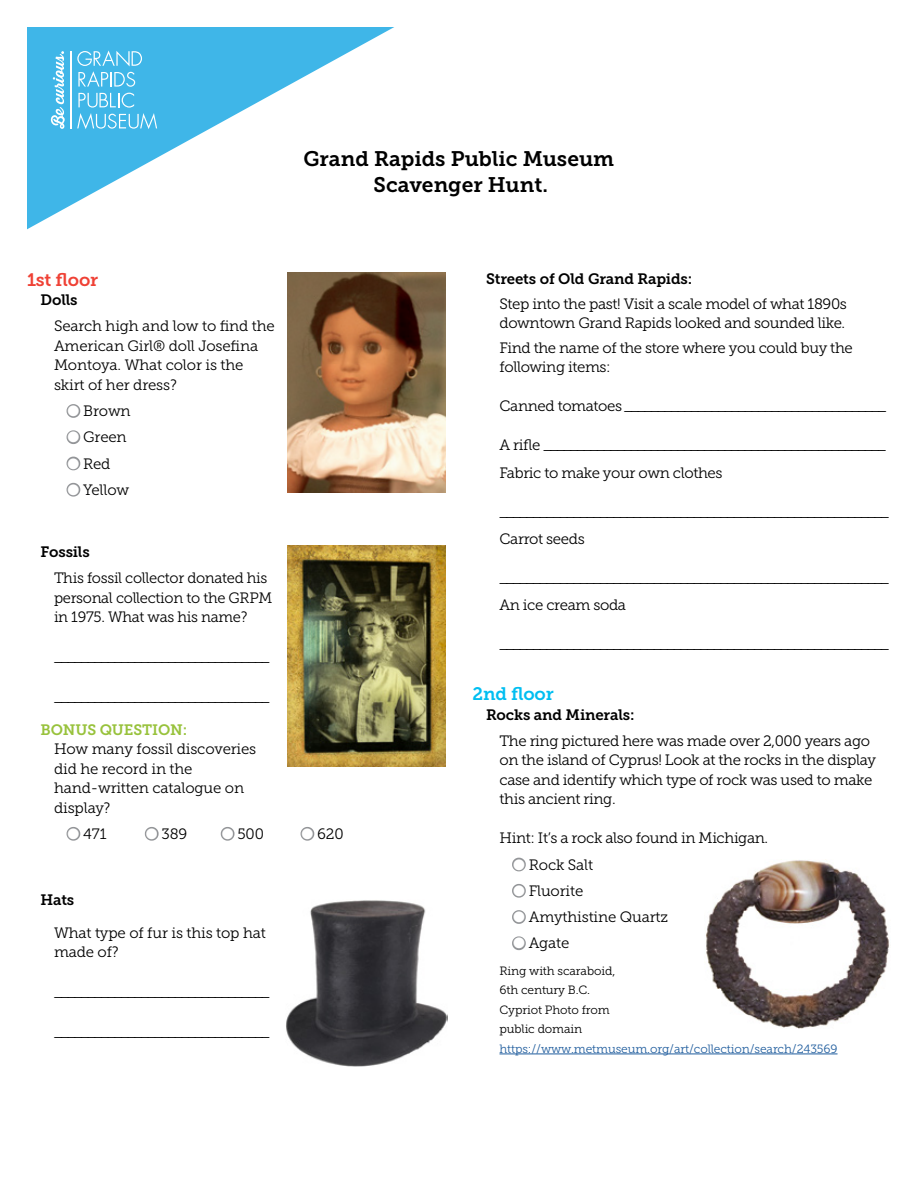
<style>
.page{position:relative;width:918px;height:1188px;background:#fff}
.page>*{position:absolute;margin:0;border:0;box-sizing:border-box;transform-origin:0 0}
.t1{font:21px/25.2px "Museo Slab 700";color:#000;text-align:center}
.t2{font:18px "Museo Slab 700";letter-spacing:-.01em;color:#ef4135}
.t3{font:18px "Museo Slab 700";letter-spacing:-.01em;color:#00bef1}
.t4{font:15px/19.5px "Museo Slab 300";letter-spacing:-.025em;color:#000}
.t5{font:15px "Museo Slab 700";letter-spacing:-.01em;color:#000}
.t6{font:15px "Museo Slab 700";letter-spacing:-.01em;color:#98c23c}
.t7{font:12px/19.5px "Museo Slab 300";letter-spacing:-.01em;color:#000}
.t8{font:12px "Museo Slab 300";letter-spacing:-.01em;color:#215e9e}
.s1{color:#939598}
</style>
<div class="page">
<svg style="left:27px;top:27px;width:367px;height:202px"></svg>
<svg style="left:51px;top:51px;width:14px;height:78px"></svg>
<hr style="left:71px;top:51px;width:1px;height:78px;background:#fff">
<svg style="left:77px;top:50px;width:65px;height:37px;background:#65c4ec"></svg>
<svg style="left:77px;top:93px;width:80px;height:36px;background:#60c2eb"></svg>
<img style="left:287px;top:272px;width:159px;height:221px">
<img style="left:287px;top:546px;width:159px;height:220px">
<img style="left:286px;top:900px;width:161px;height:166px">
<img style="left:706px;top:860px;width:183px;height:169px">
<hr style="left:500px;top:1054px;width:338px;height:1px;background:#215e9e">
<h1 class="t1" style="left:303px;top:147px;width:312px">Grand Rapids Public Museum<br>Scavenger Hunt.</h1>
<p class="t2" style="left:27px;top:269px;width:73px">1st floor</p>
<p class="t5" style="left:40px;top:291px;width:39px">Dolls</p>
<p class="t4" style="left:54px;top:317px;width:222px">Search high and low to find the<br>American Girl® doll Josefina<br>Montoya. What color is the skirt of her dress?</p>
<p class="t4" style="left:68px;top:401px;width:65px"><span class="s1">●</span> Brown</p>
<p class="t4" style="left:68px;top:428px;width:61px"><span class="s1">●</span> Green</p>
<p class="t4" style="left:68px;top:454px;width:45px"><span class="s1">●</span> Red</p>
<p class="t4" style="left:68px;top:480px;width:63px"><span class="s1">●</span> Yellow</p>
<p class="t5" style="left:40px;top:543px;width:51px">Fossils</p>
<p class="t4" style="left:54px;top:568px;width:220px">This fossil collector donated his personal collection to the GRPM in 1975. What was his name?</p>
<p class="t4" style="left:54px;top:647px;width:217px">________________________________</p>
<p class="t4" style="left:54px;top:687px;width:217px">________________________________</p>
<p class="t6" style="left:40px;top:721px;width:148px">BONUS QUESTION:</p>
<p class="t4" style="left:54px;top:739px;width:204px">How many fossil discoveries did he record in the hand-written catalogue on display?</p>
<p class="t4" style="left:68px;top:824px;width:41px"><span class="s1">●</span> 471</p>
<p class="t4" style="left:146px;top:824px;width:43px"><span class="s1">●</span> 389</p>
<p class="t4" style="left:222px;top:824px;width:44px"><span class="s1">●</span> 500</p>
<p class="t4" style="left:302px;top:824px;width:44px"><span class="s1">●</span> 620</p>
<p class="t5" style="left:40px;top:891px;width:35px">Hats</p>
<p class="t4" style="left:54px;top:923px;width:213px">What type of fur is this top hat made of?</p>
<p class="t4" style="left:54px;top:982px;width:217px">________________________________</p>
<p class="t4" style="left:54px;top:1022px;width:217px">________________________________</p>
<p class="t5" style="left:486px;top:270px;width:208px">Streets of Old Grand Rapids:</p>
<p class="t4" style="left:500px;top:295px;width:349px;line-height:18.8px">Step into the past! Visit a scale model of what 1890s downtown Grand Rapids looked and sounded like.</p>
<p class="t4" style="left:500px;top:339px;width:355px;line-height:18.8px">Find the name of the store where you could buy the following items:</p>
<p class="t4" style="left:500px;top:396px;width:388px">Canned tomatoes _______________________________________</p>
<p class="t4" style="left:500px;top:431px;width:388px;line-height:27.5px">A rifle ___________________________________________________<br>Fabric to make your own clothes</p>
<p class="t4" style="left:500px;top:498px;width:391px;line-height:27.5px">__________________________________________________________<br>Carrot seeds</p>
<p class="t4" style="left:500px;top:564px;width:391px;line-height:27.5px">__________________________________________________________<br>An ice cream soda</p>
<p class="t4" style="left:500px;top:635px;width:391px">__________________________________________________________</p>
<p class="t3" style="left:472px;top:684px;width:83px">2nd floor</p>
<p class="t5" style="left:486px;top:706px;width:150px">Rocks and Minerals:</p>
<p class="t4" style="left:500px;top:731px;width:378px">The ring pictured here was made over 2,000 years ago on the island of Cyprus! Look at the rocks in the display case and identify which type of rock was used to make this ancient ring.</p>
<p class="t4" style="left:500px;top:829px;width:270px">Hint: It’s a rock also found in Michigan.</p>
<p class="t4" style="left:513px;top:855px;width:82px"><span class="s1">●</span> Rock Salt</p>
<p class="t4" style="left:513px;top:881px;width:72px"><span class="s1">●</span> Fluorite</p>
<p class="t4" style="left:513px;top:907px;width:157px"><span class="s1">●</span> Amythistine Quartz</p>
<p class="t4" style="left:513px;top:934px;width:58px"><span class="s1">●</span> Agate</p>
<p class="t7" style="left:500px;top:961px;width:117px">Ring with scaraboid,<br>6th century B.C.<br>Cypriot Photo from public domain</p>
<p class="t8" style="left:500px;top:1042px;width:340px">https://www.metmuseum.org/art/collection/search/243569</p>
</div>
